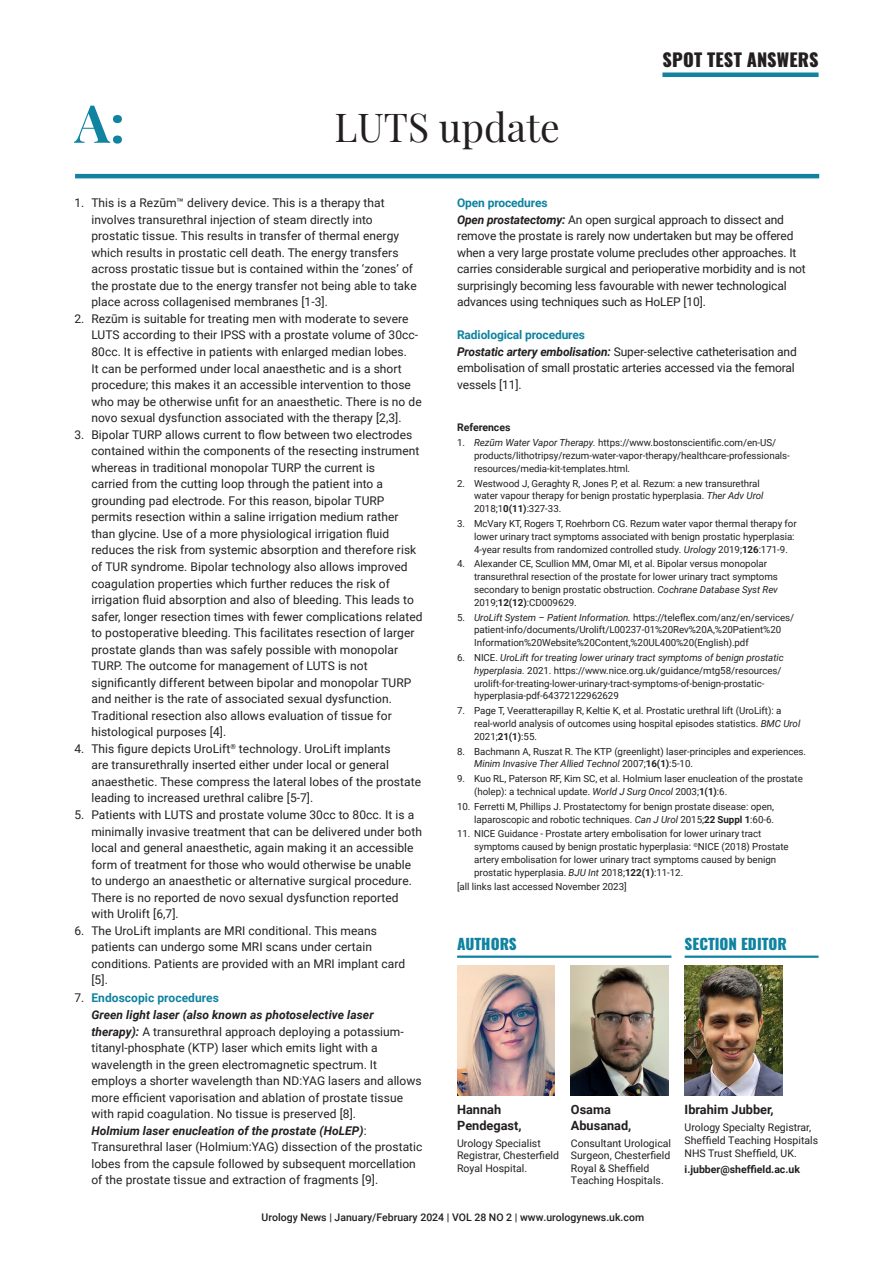
<style>
.page{position:relative;width:893px;height:1263px;background:#fff}
.page>*{position:absolute;margin:0;border:0;box-sizing:border-box;transform-origin:0 0}
.t1{font:700 52.5px "Playfair Display";color:#0f83a0}
.t2{font:39px "Playfair Display";color:#231f20}
.t3{font:800 18px "Oswald";letter-spacing:.01em;color:#231f20}
.t4{font:800 15px "Oswald";color:#0f83a0}
.t5{font:700 12.75px/15.3px "Roboto";color:#231f20}
.t6{font:12px/16.5px "Roboto";letter-spacing:.005em;color:#231f20}
.t7{font:10.5px/12.6px "Roboto";color:#231f20}
.t8{font:500 10.5px "Roboto";color:#231f20}
.t9{font:700 10.5px "Roboto";color:#231f20}
.t10{font:9.75px/12.8px "Roboto";letter-spacing:-.005em;color:#231f20}
.s1{font-weight:700;color:#0f83a0}
.s2{font-weight:700;font-style:italic}
.s3{font-style:italic}
.s4{font-weight:700}
</style>
<div class="page">
<div style="left:662px;top:72px;width:157px;height:5px;background:#0f83a0"></div>
<hr style="left:75px;top:174px;width:744px;height:4px;background:#0f83a0">
<hr style="left:685px;top:955px;width:134px;height:3px;background:#0f83a0">
<img style="left:685px;top:966px;width:97px;height:129px">
<hr style="left:457px;top:955px;width:214px;height:3px;background:#0f83a0">
<img style="left:457px;top:966px;width:98px;height:129px">
<img style="left:571px;top:966px;width:98px;height:129px">
<h1 class="t1" style="left:75px;top:82px;width:52px">A:</h1>
<h2 class="t2" style="left:334px;top:97px;width:227px">LUTS update</h2>
<h3 class="t3" style="left:662px;top:50px;width:158px">SPOT TEST ANSWERS</h3>
<p class="t6" style="left:91px;top:194px;width:327px;text-indent:-17px">1. This is a Rezūm™ delivery device. This is a therapy that involves transurethral injection of steam directly into prostatic tissue. This results in transfer of thermal energy which results in prostatic cell death. The energy transfers across prostatic tissue but is contained within the ‘zones’ of the prostate due to the energy transfer not being able to take place across collagenised membranes [1-3].</p>
<p class="t6" style="left:91px;top:310px;width:332px;text-indent:-17px">2. Rezūm is suitable for treating men with moderate to severe LUTS according to their IPSS with a prostate volume of 30cc-80cc. It is effective in patients with enlarged median lobes.<br>It can be performed under local anaesthetic and is a short procedure; this makes it an accessible intervention to those who may be otherwise unfit for an anaesthetic. There is no de novo sexual dysfunction associated with the therapy [2,3].</p>
<p class="t6" style="left:91px;top:426px;width:333px;text-indent:-17px">3. Bipolar TURP allows current to flow between two electrodes contained within the components of the resecting instrument whereas in traditional monopolar TURP the current is<br>carried from the cutting loop through the patient into a grounding pad electrode. For this reason, bipolar TURP permits resection within a saline irrigation medium rather than glycine. Use of a more physiological irrigation fluid reduces the risk from systemic absorption and therefore risk of TUR syndrome. Bipolar technology also allows improved coagulation properties which further reduces the risk of irrigation fluid absorption and also of bleeding. This leads to safer, longer resection times with fewer complications related to postoperative bleeding. This facilitates resection of larger prostate glands than was safely possible with monopolar TURP. The outcome for management of LUTS is not significantly different between bipolar and monopolar TURP and neither is the rate of associated sexual dysfunction.<br>Traditional resection also allows evaluation of tissue for histological purposes [4].</p>
<p class="t6" style="left:91px;top:740px;width:331px;text-indent:-17px">4. This figure depicts UroLift<sup>®</sup> technology. UroLift implants<br>are transurethrally inserted either under local or general anaesthetic. These compress the lateral lobes of the prostate leading to increased urethral calibre [5-7].</p>
<p class="t6" style="left:91px;top:806px;width:332px;text-indent:-17px">5. Patients with LUTS and prostate volume 30cc to 80cc. It is a minimally invasive treatment that can be delivered under both local and general anaesthetic, again making it an accessible form of treatment for those who would otherwise be unable to undergo an anaesthetic or alternative surgical procedure.<br>There is no reported de novo sexual dysfunction reported with Urolift [6,7].</p>
<p class="t6" style="left:91px;top:922px;width:315px;text-indent:-17px">6. The UroLift implants are MRI conditional. This means patients can undergo some MRI scans under certain conditions. Patients are provided with an MRI implant card [5].</p>
<p class="t6" style="left:91px;top:989px;width:333px;text-indent:-17px">7. <span class="s1">Endoscopic procedures<br></span><span class="s2">Green light laser (also known as photoselective laser therapy):</span> A transurethral approach deploying a potassium&shy;titanyl-phosphate (KTP) laser which emits light with a wavelength in the green electromagnetic spectrum. It employs a shorter wavelength than ND:YAG lasers and allows more efficient vaporisation and ablation of prostate tissue with rapid coagulation. No tissue is preserved [8].<br><span class="s2">Holmium laser enucleation of the prostate (HoLEP)</span>:<br>Transurethral laser (Holmium:YAG) dissection of the prostatic lobes from the capsule followed by subsequent morcellation of the prostate tissue and extraction of fragments [9].</p>
<p class="t6" style="left:457px;top:194px;width:350px"><span class="s1">Open procedures<br></span><span class="s2">Open prostatectomy:</span> An open surgical approach to dissect and remove the prostate is rarely now undertaken but may be offered when a very large prostate volume precludes other approaches. It carries considerable surgical and perioperative morbidity and is not surprisingly becoming less favourable with newer technological advances using techniques such as HoLEP [10].</p>
<p class="t6" style="left:457px;top:326px;width:341px"><span class="s1">Radiological procedures<br></span><span class="s2">Prostatic artery embolisation:</span> Super-selective catheterisation and embolisation of small prostatic arteries accessed via the femoral vessels [11].</p>
<p class="t9" style="left:457px;top:420px;width:55px">References</p>
<p class="t10" style="left:474px;top:436px;width:317px;text-indent:-17px">1. <span class="s3">Rezūm Water Vapor Therapy.</span> https://www.bostonscientific.com/en-US/ products/lithotripsy/rezum-water-vapor-therapy/healthcare-professionals&shy;resources/media-kit-templates.html.</p>
<p class="t10" style="left:474px;top:476px;width:291px;text-indent:-17px">2. Westwood J, Geraghty R, Jones P, et al. Rezum: a new transurethral water vapour therapy for benign prostatic hyperplasia. <span class="s3">Ther Adv Urol<br></span>2018;1<span class="s4">0(11)</span>:327‑33.</p>
<p class="t10" style="left:474px;top:517px;width:324px;text-indent:-17px">3. McVary KT, Rogers T, Roehrborn CG. Rezum water vapor thermal therapy for lower urinary tract symptoms associated with benign prostatic hyperplasia:<br>4-year results from randomized controlled study. <span class="s3">Urology</span> 2019;<span class="s4">126</span>:171-9.</p>
<p class="t10" style="left:474px;top:557px;width:305px;text-indent:-17px">4. Alexander CE, Scullion MM, Omar MI, et al. Bipolar versus monopolar transurethral resection of the prostate for lower urinary tract symptoms secondary to benign prostatic obstruction. <span class="s3">Cochrane Database Syst Rev </span>2019;<span class="s4">12(12)</span>:CD009629.</p>
<p class="t10" style="left:474px;top:610px;width:322px;text-indent:-17px">5. <span class="s3">UroLift System – Patient Information.</span> https://teleflex.com/anz/en/services/ patient-info/documents/Urolift/L00237-01%20Rev%20A,%20Patient%20<br>Information%20Website%20Content,%20UL400%20(English).pdf</p>
<p class="t10" style="left:474px;top:651px;width:311px;text-indent:-17px">6. NICE. <span class="s3">UroLift for treating lower urinary tract symptoms of benign prostatic hyperplasia.</span> 2021. https://www.nice.org.uk/guidance/mtg58/resources/ urolift-for-treating-lower-urinary-tract-symptoms-of-benign-prostatic&shy;hyperplasia-pdf-64372122962629</p>
<p class="t10" style="left:474px;top:704px;width:328px;text-indent:-17px">7. Page T, Veeratterapillay R, Keltie K, et al. Prostatic urethral lift (UroLift): a real-world analysis of outcomes using hospital episodes statistics. <span class="s3">BMC Urol<br></span>2021;<span class="s4">21(1)</span>:55.</p>
<p class="t10" style="left:474px;top:744px;width:333px;text-indent:-17px">8. Bachmann A, Ruszat R. The KTP (greenlight) laser-principles and experiences.<br><span class="s3">Minim Invasive Ther Allied Technol</span> 2007;<span class="s4">16(1)</span>:5-10.</p>
<p class="t10" style="left:474px;top:772px;width:330px;text-indent:-17px">9. Kuo RL, Paterson RF, Kim SC, et al. Holmium laser enucleation of the prostate (holep): a technical update. <span class="s3">World J Surg Oncol</span> 2003;<span class="s4">1(1)</span>:6.</p>
<p class="t10" style="left:457px;top:799px;width:318px;text-align:right">10. Ferretti M, Phillips J. Prostatectomy for benign prostate disease: open, laparoscopic and robotic techniques. <span class="s3">Can J Urol</span> 2015;<span class="s4">22 Suppl 1</span>:60-6.</p>
<p class="t10" style="left:474px;top:827px;width:316px;text-indent:-17px">11. NICE Guidance - Prostate artery embolisation for lower urinary tract symptoms caused by benign prostatic hyperplasia: <sup>©</sup>NICE (2018) Prostate artery embolisation for lower urinary tract symptoms caused by benign prostatic hyperplasia. <span class="s3">BJU Int</span> 2018;<span class="s4">122(1)</span>:11-12.</p>
<p class="t10" style="left:457px;top:880px;width:171px">[all links last accessed November 2023]</p>
<p class="t4" style="left:457px;top:936px;width:61px">AUTHORS</p>
<p class="t4" style="left:685px;top:936px;width:104px">SECTION EDITOR</p>
<p class="t5" style="left:457px;top:1102px;width:66px">Hannah<br>Pendegast,</p>
<p class="t7" style="left:457px;top:1136px;width:103px">Urology Specialist<br>Registrar, Chesterfield<br>Royal Hospital.</p>
<p class="t5" style="left:685px;top:1102px;width:91px">Ibrahim Jubber,</p>
<p class="t7" style="left:685px;top:1121px;width:135px">Urology Specialty Registrar,<br>Sheffield Teaching Hospitals<br>NHS Trust Sheffield, UK.</p>
<p class="t9" style="left:685px;top:1162px;width:117px">i.jubber@sheffield.ac.uk</p>
<p class="t5" style="left:571px;top:1102px;width:62px">Osama<br>Abusanad,</p>
<p class="t7" style="left:571px;top:1136px;width:102px">Consultant Urological<br>Surgeon, Chesterfield<br>Royal &amp; Sheffield<br>Teaching Hospitals.</p>
<p class="t8" style="left:262px;top:1210px;width:384px">Urology News | January/February 2024 | VOL 28 NO 2 | www.urologynews.uk.com</p>
</div>
